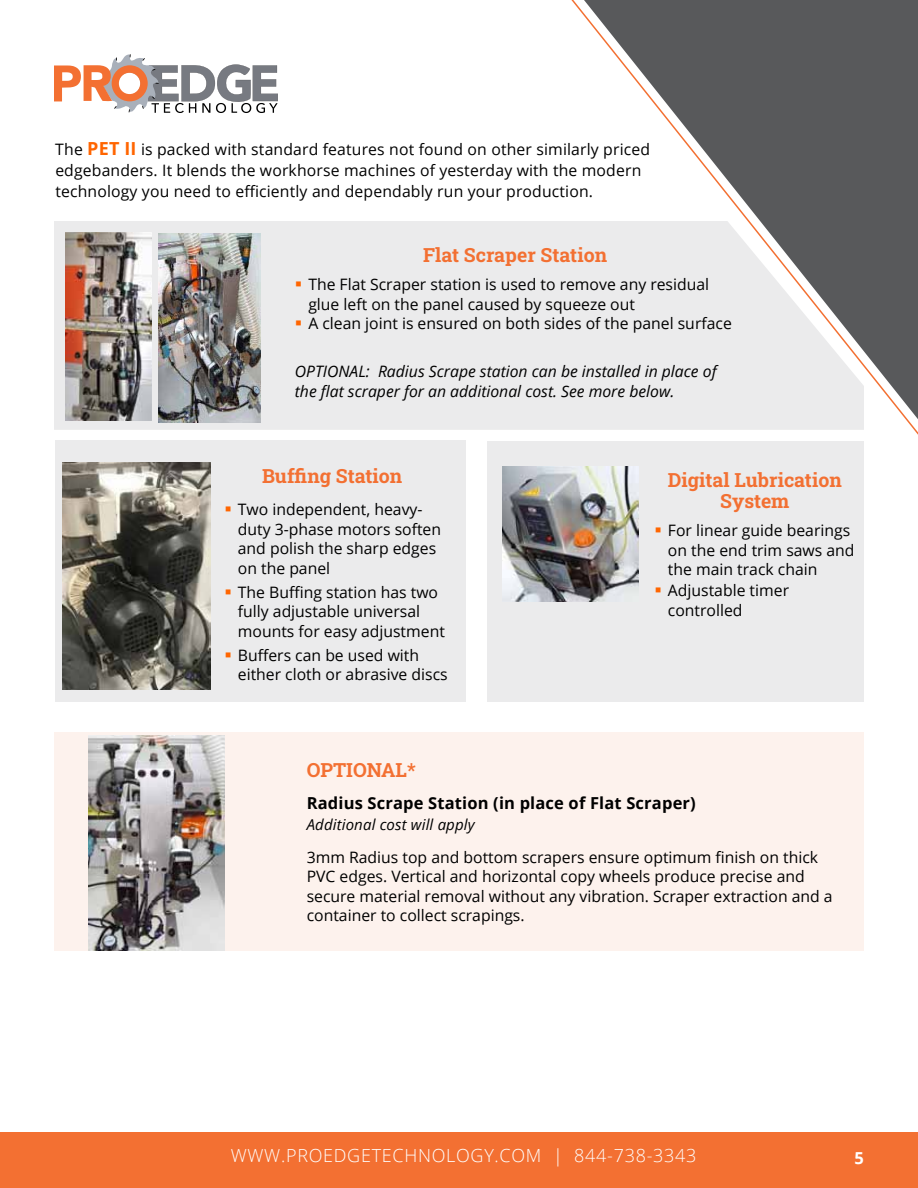
<style>
.page{position:relative;width:918px;height:1188px;background:#fff}
.page>*{position:absolute;margin:0;border:0;box-sizing:border-box;transform-origin:0 0}
.t1{font:700 19.5px/21px "Roboto Slab";color:#f37032;text-align:center}
.t2{font:300 18px "Open Sans";letter-spacing:.04em;color:#fff}
.t3{font:700 16.5px "Open Sans";letter-spacing:.01em;color:#000}
.t4{font:700 16.5px "Open Sans";color:#fff}
.t5{font:15.75px/19.5px "Open Sans";color:#000}
.t6{font:italic 15.75px/19.5px "Open Sans";color:#000}
.t7{font:italic 15px "Open Sans";letter-spacing:.01em;color:#000}
.s1{font-weight:700;font-size:18px;color:#ff6500}
.s2{color:#ff6500}
</style>
<div class="page">
<svg style="left:584px;top:0;width:334px;height:419px;fill:#58595b"></svg>
<div style="left:0;top:1132px;width:918px;height:56px;background:#f37032"></div>
<svg style="left:54px;top:54px;width:224px;height:59px"></svg>
<svg style="left:54px;top:221px;width:810px;height:209px;background:#e4e3e4"></svg>
<img style="left:65px;top:233px;width:87px;height:188px">
<img style="left:158px;top:233px;width:103px;height:190px">
<div style="left:55px;top:440px;width:411px;height:262px;background:#ebebec"></div>
<img style="left:63px;top:462px;width:148px;height:228px">
<div style="left:487px;top:442px;width:377px;height:260px;background:#ebebec"></div>
<img style="left:502px;top:466px;width:136px;height:136px">
<div style="left:54px;top:732px;width:810px;height:218px;background:#fdf2ed"></div>
<img style="left:89px;top:736px;width:135px;height:214px">
<p class="t5" style="left:55px;top:139px;width:596px;line-height:21px">The <span class="s1">PET II</span> is packed with standard features not found on other similarly priced edgebanders. It blends the workhorse machines of yesterday with the modern technology you need to efficiently and dependably run your production.</p>
<p class="t1" style="left:423px;top:244px;width:185px">Flat Scraper Station</p>
<p class="t5" style="left:308px;top:274px;width:402px;text-indent:-14px"><span class="s2">▪</span> The Flat Scraper station is used to remove any residual glue left on the panel caused by squeeze out</p>
<p class="t5" style="left:295px;top:313px;width:439px"><span class="s2">▪</span> A clean joint is ensured on both sides of the panel surface</p>
<p class="t6" style="left:295px;top:361px;width:423px">OPTIONAL: Radius Scrape station can be installed in place of the flat scraper for an additional cost. See more below.</p>
<p class="t1" style="left:262px;top:465px;width:142px">Buffing Station</p>
<p class="t5" style="left:238px;top:499px;width:205px;text-indent:-14px"><span class="s2">▪</span> Two independent, heavy&shy;duty 3-phase motors soften and polish the sharp edges on the panel</p>
<p class="t5" style="left:238px;top:582px;width:209px;text-indent:-14px"><span class="s2">▪</span> The Buffing station has two fully adjustable universal mounts for easy adjustment</p>
<p class="t5" style="left:238px;top:645px;width:211px;text-indent:-14px"><span class="s2">▪</span> Buffers can be used with either cloth or abrasive discs</p>
<p class="t1" style="left:307px;top:759px;width:111px">OPTIONAL*</p>
<p class="t1" style="left:668px;top:468px;width:176px">Digital Lubrication<br>System</p>
<p class="t5" style="left:668px;top:520px;width:188px;text-indent:-14px"><span class="s2">▪</span> For linear guide bearings on the end trim saws and the main track chain</p>
<p class="t5" style="left:668px;top:580px;width:123px;text-indent:-14px"><span class="s2">▪</span> Adjustable timer controlled</p>
<p class="t3" style="left:307px;top:792px;width:391px">Radius Scrape Station (in place of Flat Scraper)</p>
<p class="t7" style="left:307px;top:815px;width:170px">Additional cost will apply</p>
<p class="t5" style="left:307px;top:847px;width:527px">3mm Radius top and bottom scrapers ensure optimum finish on thick PVC edges. Vertical and horizontal copy wheels produce precise and secure material removal without any vibration. Scraper extraction and a container to collect scrapings.</p>
<p class="t2" style="left:231px;top:1143px;width:467px">WWW.PROEDGETECHNOLOGY.COM | 844-738-3343</p>
<p class="t4" style="left:855px;top:1147px;width:11px">5</p>
</div>
